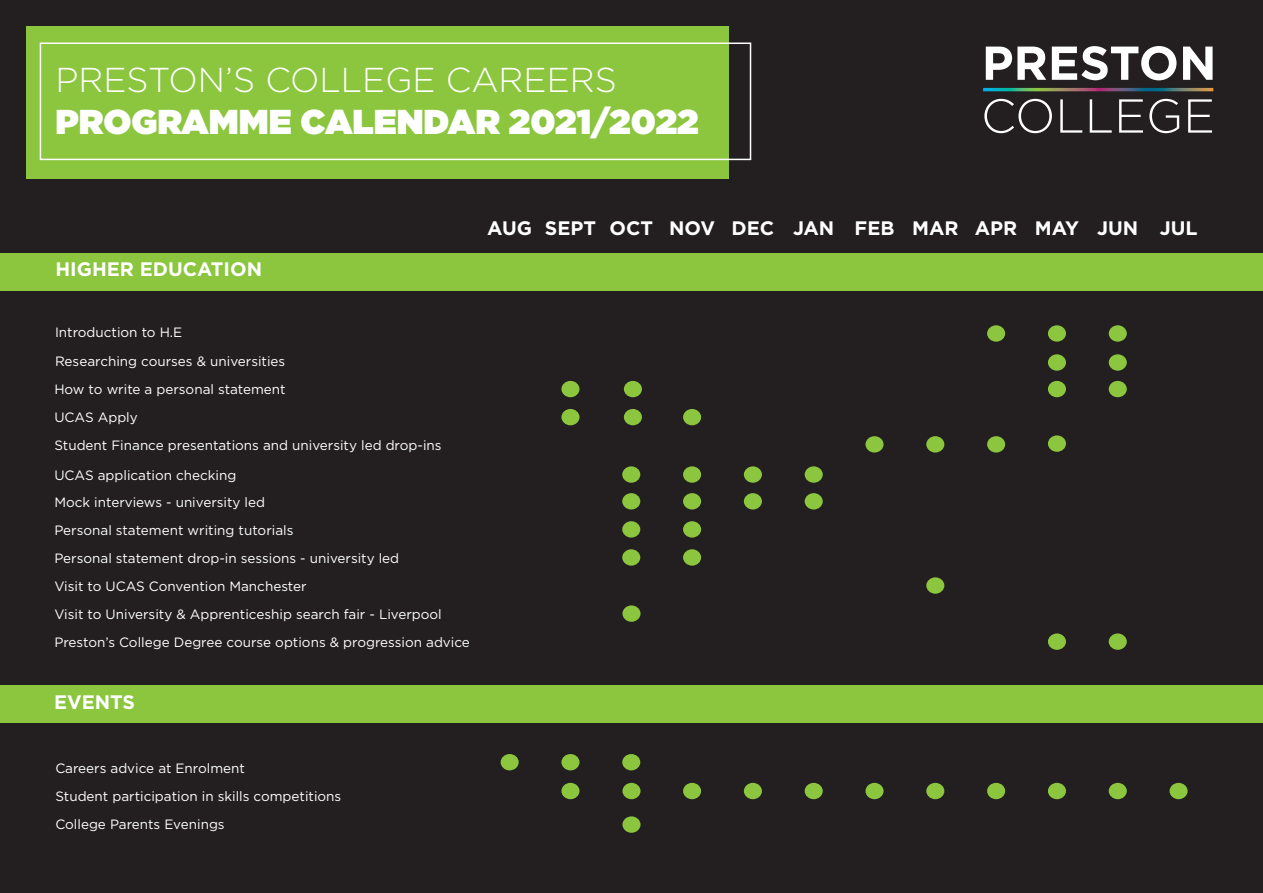
<style>
.page{position:relative;width:1263px;height:893px;background:#231f20}
.page>*{position:absolute;margin:0;border:0;box-sizing:border-box;transform-origin:0 0}
.t1{font:900 34.5px "Gotham";color:#fff}
.t2{font:300 34.5px "Gotham";color:#fff}
.t3{font:700 19.5px "Gotham";color:#fff}
.t4{font:13.5px "Gotham";color:#fff}
</style>
<div class="page">
<div style="left:26px;top:26px;width:702px;height:153px;background:#8bc63e"></div>
<div style="left:40px;top:43px;width:711px;height:117px;border:2px solid #fff"></div>
<div style="left:0;top:685px;width:1263px;height:37px;background:#8bc63e"></div>
<div style="left:0;top:253px;width:1263px;height:37px;background:#8bc63e"></div>
<svg style="left:986px;top:47px;width:60px;height:33px"></svg>
<svg style="left:1052px;top:46px;width:124px;height:34px"></svg>
<svg style="left:1183px;top:47px;width:29px;height:33px"></svg>
<hr style="left:983px;top:88px;width:230px;height:3px;background:#fff">
<svg style="left:984px;top:99px;width:68px;height:34px"></svg>
<svg style="left:1060px;top:99px;width:22px;height:34px"></svg>
<svg style="left:1090px;top:99px;width:22px;height:34px"></svg>
<svg style="left:1119px;top:99px;width:24px;height:34px"></svg>
<svg style="left:1149px;top:99px;width:30px;height:34px"></svg>
<svg style="left:1188px;top:99px;width:24px;height:34px"></svg>
<div style="left:987px;top:325px;width:18px;height:17px;background:#8bc63e;border-radius:50%"></div>
<div style="left:1048px;top:325px;width:18px;height:17px;background:#8bc63e;border-radius:50%"></div>
<div style="left:1109px;top:325px;width:18px;height:17px;background:#8bc63e;border-radius:50%"></div>
<div style="left:1048px;top:354px;width:18px;height:17px;background:#8bc63e;border-radius:50%"></div>
<div style="left:1109px;top:354px;width:18px;height:17px;background:#8bc63e;border-radius:50%"></div>
<div style="left:561px;top:381px;width:18px;height:16px;background:#8bc63e;border-radius:50%"></div>
<div style="left:1109px;top:381px;width:18px;height:16px;background:#8bc63e;border-radius:50%"></div>
<div style="left:1048px;top:381px;width:18px;height:16px;background:#8bc63e;border-radius:50%"></div>
<div style="left:624px;top:381px;width:18px;height:16px;background:#8bc63e;border-radius:50%"></div>
<div style="left:561px;top:409px;width:18px;height:16px;background:#8bc63e;border-radius:50%"></div>
<div style="left:624px;top:409px;width:18px;height:16px;background:#8bc63e;border-radius:50%"></div>
<div style="left:683px;top:409px;width:18px;height:16px;background:#8bc63e;border-radius:50%"></div>
<div style="left:865px;top:436px;width:18px;height:17px;background:#8bc63e;border-radius:50%"></div>
<div style="left:622px;top:466px;width:18px;height:17px;background:#8bc63e;border-radius:50%"></div>
<div style="left:1048px;top:435px;width:18px;height:17px;background:#8bc63e;border-radius:50%"></div>
<div style="left:987px;top:436px;width:18px;height:17px;background:#8bc63e;border-radius:50%"></div>
<div style="left:926px;top:436px;width:18px;height:17px;background:#8bc63e;border-radius:50%"></div>
<div style="left:805px;top:466px;width:18px;height:17px;background:#8bc63e;border-radius:50%"></div>
<div style="left:683px;top:466px;width:18px;height:17px;background:#8bc63e;border-radius:50%"></div>
<div style="left:622px;top:493px;width:18px;height:16px;background:#8bc63e;border-radius:50%"></div>
<div style="left:744px;top:466px;width:18px;height:17px;background:#8bc63e;border-radius:50%"></div>
<div style="left:744px;top:493px;width:18px;height:16px;background:#8bc63e;border-radius:50%"></div>
<div style="left:683px;top:493px;width:18px;height:16px;background:#8bc63e;border-radius:50%"></div>
<div style="left:805px;top:493px;width:18px;height:16px;background:#8bc63e;border-radius:50%"></div>
<div style="left:622px;top:521px;width:18px;height:17px;background:#8bc63e;border-radius:50%"></div>
<div style="left:683px;top:521px;width:18px;height:17px;background:#8bc63e;border-radius:50%"></div>
<div style="left:622px;top:549px;width:18px;height:17px;background:#8bc63e;border-radius:50%"></div>
<div style="left:683px;top:549px;width:18px;height:17px;background:#8bc63e;border-radius:50%"></div>
<div style="left:926px;top:577px;width:18px;height:17px;background:#8bc63e;border-radius:50%"></div>
<div style="left:622px;top:605px;width:18px;height:17px;background:#8bc63e;border-radius:50%"></div>
<div style="left:1048px;top:633px;width:18px;height:17px;background:#8bc63e;border-radius:50%"></div>
<div style="left:1109px;top:633px;width:18px;height:17px;background:#8bc63e;border-radius:50%"></div>
<div style="left:501px;top:754px;width:18px;height:16px;background:#8bc63e;border-radius:50%"></div>
<div style="left:561px;top:754px;width:18px;height:16px;background:#8bc63e;border-radius:50%"></div>
<div style="left:622px;top:754px;width:18px;height:16px;background:#8bc63e;border-radius:50%"></div>
<div style="left:561px;top:783px;width:18px;height:16px;background:#8bc63e;border-radius:50%"></div>
<div style="left:622px;top:783px;width:18px;height:16px;background:#8bc63e;border-radius:50%"></div>
<div style="left:683px;top:783px;width:18px;height:16px;background:#8bc63e;border-radius:50%"></div>
<div style="left:744px;top:783px;width:18px;height:16px;background:#8bc63e;border-radius:50%"></div>
<div style="left:805px;top:783px;width:18px;height:16px;background:#8bc63e;border-radius:50%"></div>
<div style="left:865px;top:783px;width:18px;height:16px;background:#8bc63e;border-radius:50%"></div>
<div style="left:926px;top:783px;width:18px;height:16px;background:#8bc63e;border-radius:50%"></div>
<div style="left:987px;top:783px;width:18px;height:16px;background:#8bc63e;border-radius:50%"></div>
<div style="left:1048px;top:783px;width:18px;height:16px;background:#8bc63e;border-radius:50%"></div>
<div style="left:1109px;top:783px;width:18px;height:16px;background:#8bc63e;border-radius:50%"></div>
<div style="left:1169px;top:783px;width:18px;height:16px;background:#8bc63e;border-radius:50%"></div>
<div style="left:622px;top:816px;width:18px;height:17px;background:#8bc63e;border-radius:50%"></div>
<p class="t2" style="left:55px;top:58px;width:563px">PRESTON’S COLLEGE CAREERS</p>
<p class="t1" style="left:55px;top:97px;width:645px">PROGRAMME CALENDAR 2021/2022</p>
<p class="t3" style="left:55px;top:257px;width:208px">HIGHER EDUCATION</p>
<p class="t3" style="left:487px;top:215px;width:46px">AUG</p>
<p class="t3" style="left:545px;top:215px;width:53px">SEPT</p>
<p class="t3" style="left:609px;top:215px;width:45px">OCT</p>
<p class="t3" style="left:669px;top:215px;width:47px">NOV</p>
<p class="t3" style="left:731px;top:215px;width:44px">DEC</p>
<p class="t3" style="left:793px;top:215px;width:43px">JAN</p>
<p class="t3" style="left:854px;top:215px;width:41px">FEB</p>
<p class="t3" style="left:912px;top:215px;width:48px">MAR</p>
<p class="t3" style="left:975px;top:215px;width:44px">APR</p>
<p class="t3" style="left:1035px;top:215px;width:46px">MAY</p>
<p class="t3" style="left:1097px;top:215px;width:43px">JUN</p>
<p class="t3" style="left:1160px;top:215px;width:39px">JUL</p>
<p class="t4" style="left:55px;top:324px;width:129px">Introduction to H.E</p>
<p class="t4" style="left:55px;top:353px;width:232px">Researching courses &amp; universities</p>
<p class="t4" style="left:54px;top:381px;width:233px">How to write a personal statement</p>
<p class="t4" style="left:54px;top:409px;width:85px">UCAS Apply</p>
<p class="t4" style="left:54px;top:437px;width:389px">Student Finance presentations and university led drop-ins</p>
<p class="t4" style="left:54px;top:466px;width:184px">UCAS application checking</p>
<p class="t4" style="left:54px;top:493px;width:212px">Mock interviews - university led</p>
<p class="t4" style="left:54px;top:521px;width:241px">Personal statement writing tutorials</p>
<p class="t4" style="left:54px;top:549px;width:346px">Personal statement drop-in sessions - university led</p>
<p class="t4" style="left:54px;top:577px;width:254px">Visit to UCAS Convention Manchester</p>
<p class="t4" style="left:54px;top:605px;width:389px">Visit to University &amp; Apprenticeship search fair - Liverpool</p>
<p class="t4" style="left:54px;top:633px;width:417px">Preston’s College Degree course options &amp; progression advice</p>
<p class="t3" style="left:54px;top:689px;width:82px">EVENTS</p>
<p class="t4" style="left:55px;top:760px;width:191px">Careers advice at Enrolment</p>
<p class="t4" style="left:55px;top:787px;width:287px">Student participation in skills competitions</p>
<p class="t4" style="left:55px;top:816px;width:171px">College Parents Evenings</p>
</div>
